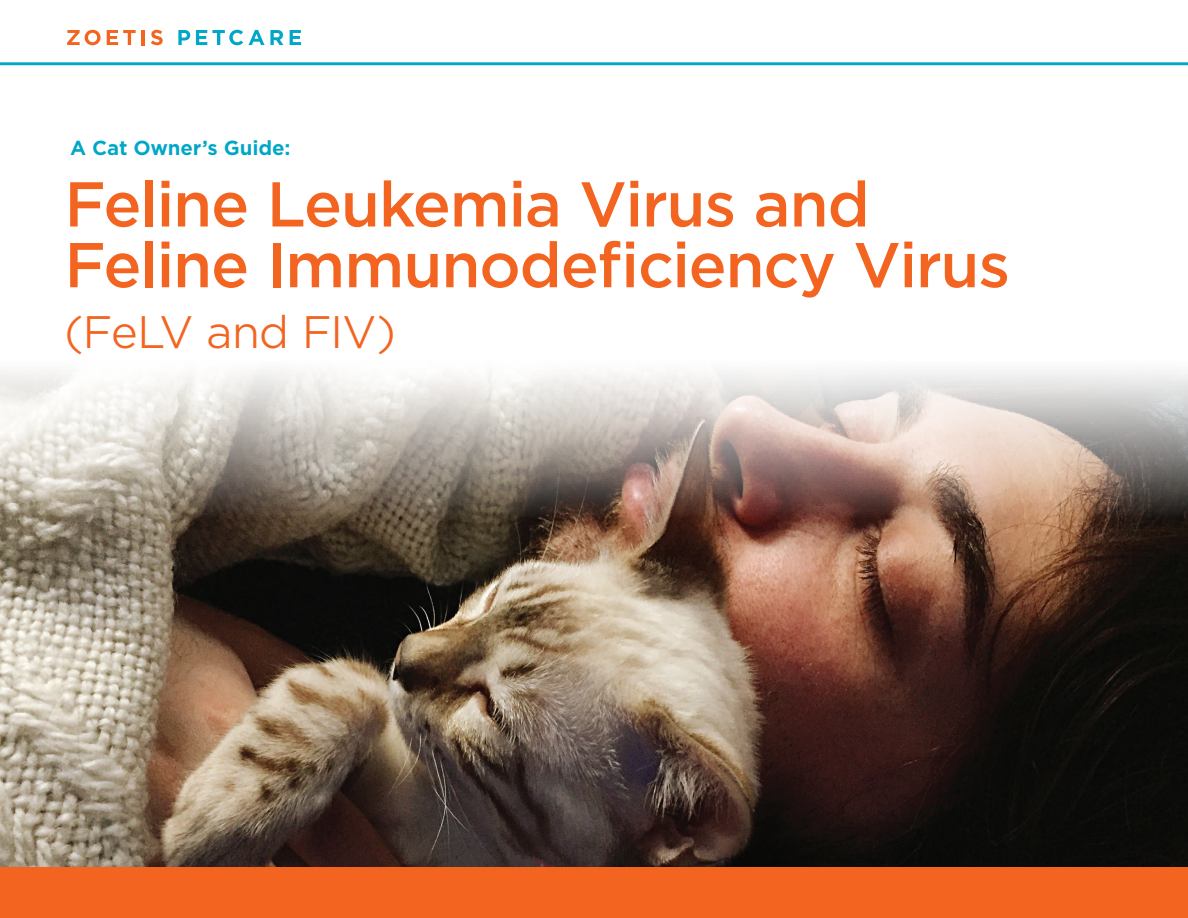
<style>
.page{position:relative;width:1188px;height:918px;background:#fff}
.page>*{position:absolute;margin:0;border:0;box-sizing:border-box;transform-origin:0 0}
.t1{font:500 60.75px/60.8px "Gotham S Sm";letter-spacing:-.03em;color:#f36421}
.t2{font:300 43.8px "Gotham S Sm";letter-spacing:-.035em;color:#f36421}
.t3{font:700 19.5px "Gotham S Sm";letter-spacing:-.005em;color:#00a7c7}
</style>
<div class="page">
<svg style="left:67px;top:30px;width:34px;height:15px"></svg>
<svg style="left:107px;top:30px;width:29px;height:15px"></svg>
<hr style="left:142px;top:30px;width:3px;height:15px;background:#f36421">
<svg style="left:151px;top:30px;width:12px;height:15px"></svg>
<svg style="left:178px;top:30px;width:12px;height:15px"></svg>
<svg style="left:196px;top:30px;width:47px;height:15px"></svg>
<svg style="left:249px;top:30px;width:15px;height:15px"></svg>
<svg style="left:270px;top:30px;width:13px;height:15px"></svg>
<svg style="left:290px;top:30px;width:11px;height:15px"></svg>
<hr style="left:0;top:62px;width:1188px;height:3px;background:#00a7c7">
<img style="left:0;top:371px;width:1188px;height:497px">
<div style="left:0;top:868px;width:1188px;height:50px;background:#f36421"></div>
<p class="t3" style="left:70px;top:134px;width:222px">A Cat Owner’s Guide:</p>
<p class="t1" style="left:64px;top:173px;width:948px">Feline Leukemia Virus and<br>Feline Immunodeficiency Virus</p>
<p class="t2" style="left:64px;top:303px;width:334px">(FeLV and FIV)</p>
</div>
